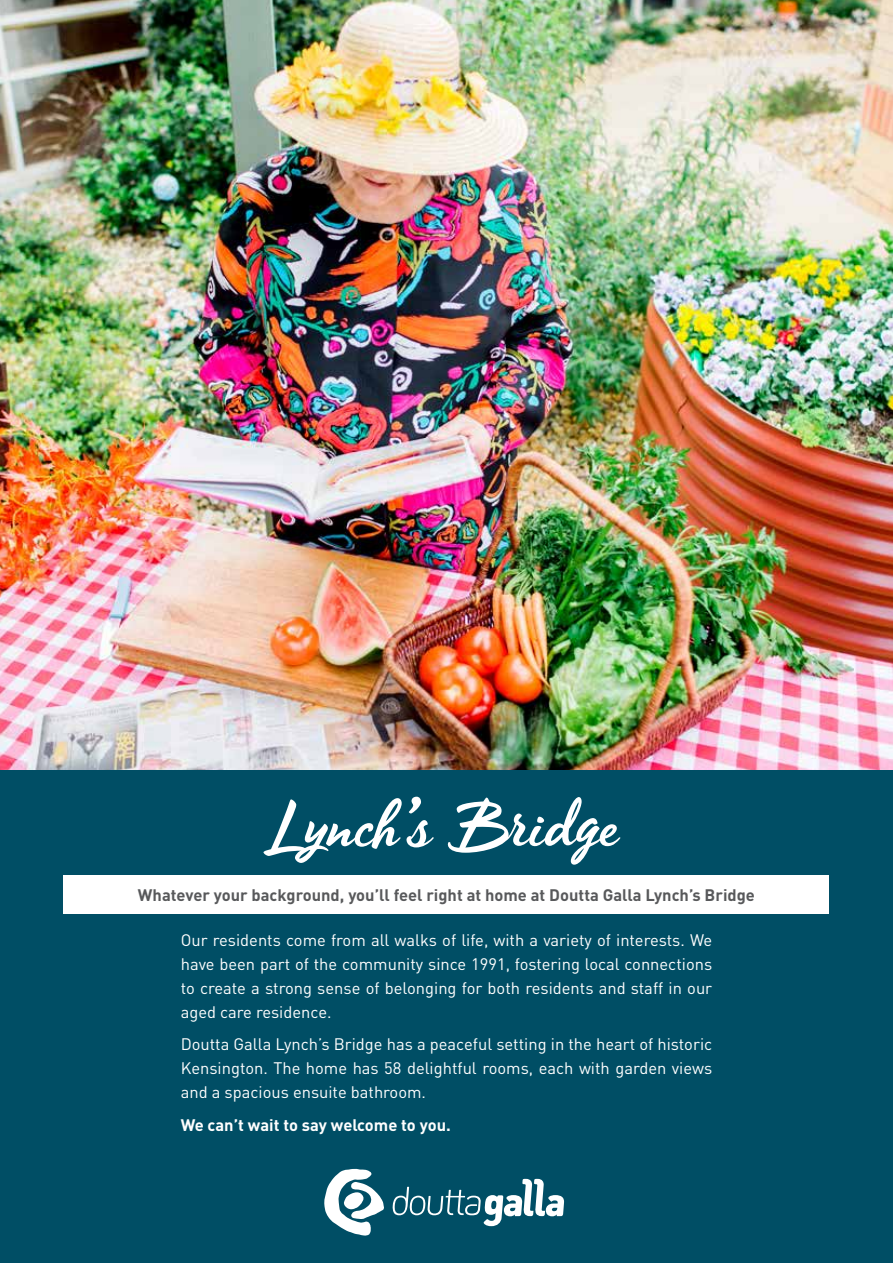
<style>
.page{position:relative;width:893px;height:1263px;background:#fff}
.page>*{position:absolute;margin:0;border:0;box-sizing:border-box;transform-origin:0 0}
.t1{font:72px "Timeout";color:#fff}
.t2{font:16.5px/24px "DIN";color:#fff;text-align:justify}
.t3{font:700 16.5px "DIN";color:#58595b}
.t4{font:700 16.5px "DIN";color:#fff}
</style>
<div class="page">
<img style="left:0;top:0;width:893px;height:770px">
<div style="left:0;top:770px;width:893px;height:493px;background:#004e65"></div>
<div style="left:64px;top:875px;width:765px;height:38px;background:#fff"></div>
<svg style="left:324px;top:1169px;width:60px;height:67px"></svg>
<svg style="left:392px;top:1179px;width:172px;height:47px"></svg>
<h1 class="t1" style="left:269px;top:781px;width:351px">Lynch’s Bridge</h1>
<p class="t3" style="left:138px;top:884px;width:618px">Whatever your background, you’ll feel right at home at Doutta Galla Lynch’s Bridge</p>
<p class="t2" style="left:181px;top:927px;width:533px">Our residents come from all walks of life, with a variety of interests. We have been part of the community since 1991, fostering local connections to create a strong sense of belonging for both residents and staff in our aged care residence.</p>
<p class="t2" style="left:181px;top:1032px;width:533px">Doutta Galla Lynch’s Bridge has a peaceful setting in the heart of historic Kensington. The home has 58 delightful rooms, each with garden views and a spacious ensuite bathroom.</p>
<p class="t4" style="left:181px;top:1114px;width:272px">We can’t wait to say welcome to you.</p>
</div>
